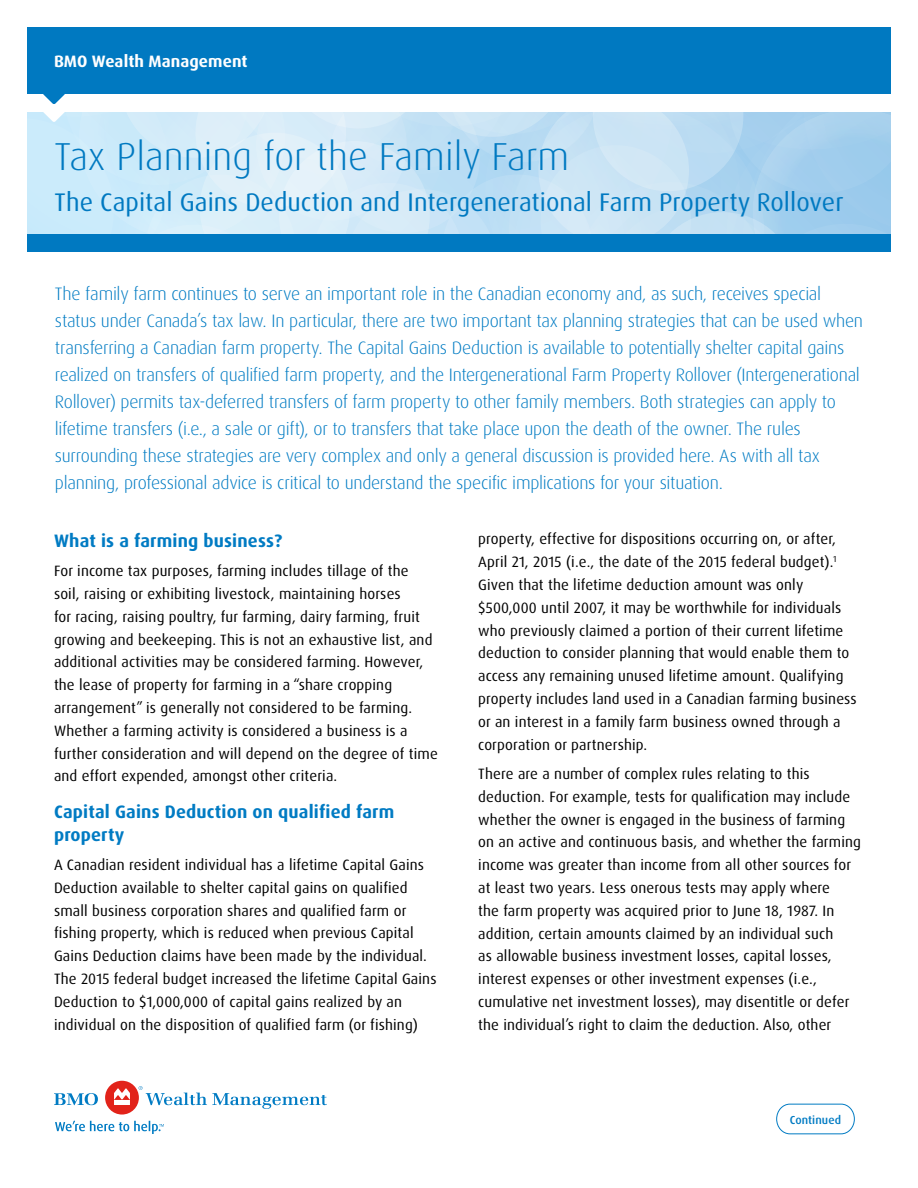
<style>
.page{position:relative;width:918px;height:1188px;background:#fff}
.page>*{position:absolute;margin:0;border:0;box-sizing:border-box;transform-origin:0 0}
.t1{font:300 39px "Dax Pro";color:#0079c1}
.t2{font:25.5px "Dax Pro";color:#0079c1}
.t3{font:300 18px/27px "Dax Pro";letter-spacing:-.015em;color:#007bc3}
.t4{font:700 18px/22.8px "Dax Pro";letter-spacing:.01em;color:#007bc3}
.t5{font:700 16.5px "Dax Pro";letter-spacing:.005em;color:#fff}
.t6{font:15px/22.8px "Dax Pro";letter-spacing:.01em;color:#000}
.t7{font:500 11.55px "Dax Pro";letter-spacing:.01em;color:#007bc3}
</style>
<div class="page">
<div style="left:27px;top:234px;width:864px;height:18px;background:#0079c1"></div>
<div style="left:27px;top:27px;width:864px;height:67px;background:#0079c1"></div>
<svg style="left:27px;top:94px;width:864px;height:140px;background:#cce6f6"></svg>
<svg style="left:776px;top:1104px;width:79px;height:30px"></svg>
<svg style="left:54px;top:1093px;width:44px;height:12px"></svg>
<div style="left:105px;top:1081px;width:34px;height:34px;background:#e2231a;border-radius:50%"></div>
<svg style="left:114px;top:1088px;width:16px;height:17px"></svg>
<svg style="left:139px;top:1086px;width:188px;height:23px"></svg>
<svg style="left:55px;top:1121px;width:109px;height:13px"></svg>
<p class="t5" style="left:54px;top:51px;width:195px">BMO Wealth Management</p>
<p class="t1" style="left:55px;top:132px;width:516px">Tax Planning for the Family Farm</p>
<p class="t2" style="left:55px;top:186px;width:790px">The Capital Gains Deduction and Intergenerational Farm Property Rollover</p>
<p class="t3" style="left:55px;top:280px;width:810px">The family farm continues to serve an important role in the Canadian economy and, as such, receives special status under Canada’s tax law. In particular, there are two important tax planning strategies that can be used when transferring a Canadian farm property. The Capital Gains Deduction is available to potentially shelter capital gains realized on transfers of qualified farm property, and the Intergenerational Farm Property Rollover (Intergenerational Rollover) permits tax-deferred transfers of farm property to other family members. Both strategies can apply to lifetime transfers (i.e., a sale or gift), or to transfers that take place upon the death of the owner. The rules surrounding these strategies are very complex and only a general discussion is provided here. As with all tax planning, professional advice is critical to understand the specific implications for your situation.</p>
<h1 class="t4" style="left:54px;top:529px;width:230px">What is a farming business?</h1>
<p class="t6" style="left:54px;top:560px;width:385px">For income tax purposes, farming includes tillage of the soil, raising or exhibiting livestock, maintaining horses<br>for racing, raising poultry, fur farming, dairy farming, fruit growing and beekeeping. This is not an exhaustive list, and additional activities may be considered farming. However, the lease of property for farming in a “share cropping arrangement” is generally not considered to be farming.<br>Whether a farming activity is considered a business is a further consideration and will depend on the degree of time and effort expended, amongst other criteria.</p>
<h1 class="t4" style="left:54px;top:800px;width:342px">Capital Gains Deduction on qualified farm property</h1>
<p class="t6" style="left:54px;top:854px;width:384px">A Canadian resident individual has a lifetime Capital Gains Deduction available to shelter capital gains on qualified small business corporation shares and qualified farm or fishing property, which is reduced when previous Capital Gains Deduction claims have been made by the individual.<br>The 2015 federal budget increased the lifetime Capital Gains Deduction to $1,000,000 of capital gains realized by an individual on the disposition of qualified farm (or fishing)</p>
<p class="t6" style="left:478px;top:528px;width:380px">property, effective for dispositions occurring on, or after, April 21, 2015 (i.e., the date of the 2015 federal budget).<sup>1<br></sup>Given that the lifetime deduction amount was only $500,000 until 2007, it may be worthwhile for individuals who previously claimed a portion of their current lifetime deduction to consider planning that would enable them to access any remaining unused lifetime amount. Qualifying property includes land used in a Canadian farming business or an interest in a family farm business owned through a corporation or partnership.</p>
<p class="t6" style="left:478px;top:763px;width:384px">There are a number of complex rules relating to this deduction. For example, tests for qualification may include whether the owner is engaged in the business of farming on an active and continuous basis, and whether the farming income was greater than income from all other sources for at least two years. Less onerous tests may apply where<br>the farm property was acquired prior to June 18, 1987. In addition, certain amounts claimed by an individual such<br>as allowable business investment losses, capital losses, interest expenses or other investment expenses (i.e., cumulative net investment losses), may disentitle or defer the individual’s right to claim the deduction. Also, other</p>
<p class="t7" style="left:790px;top:1112px;width:53px">Continued</p>
</div>
